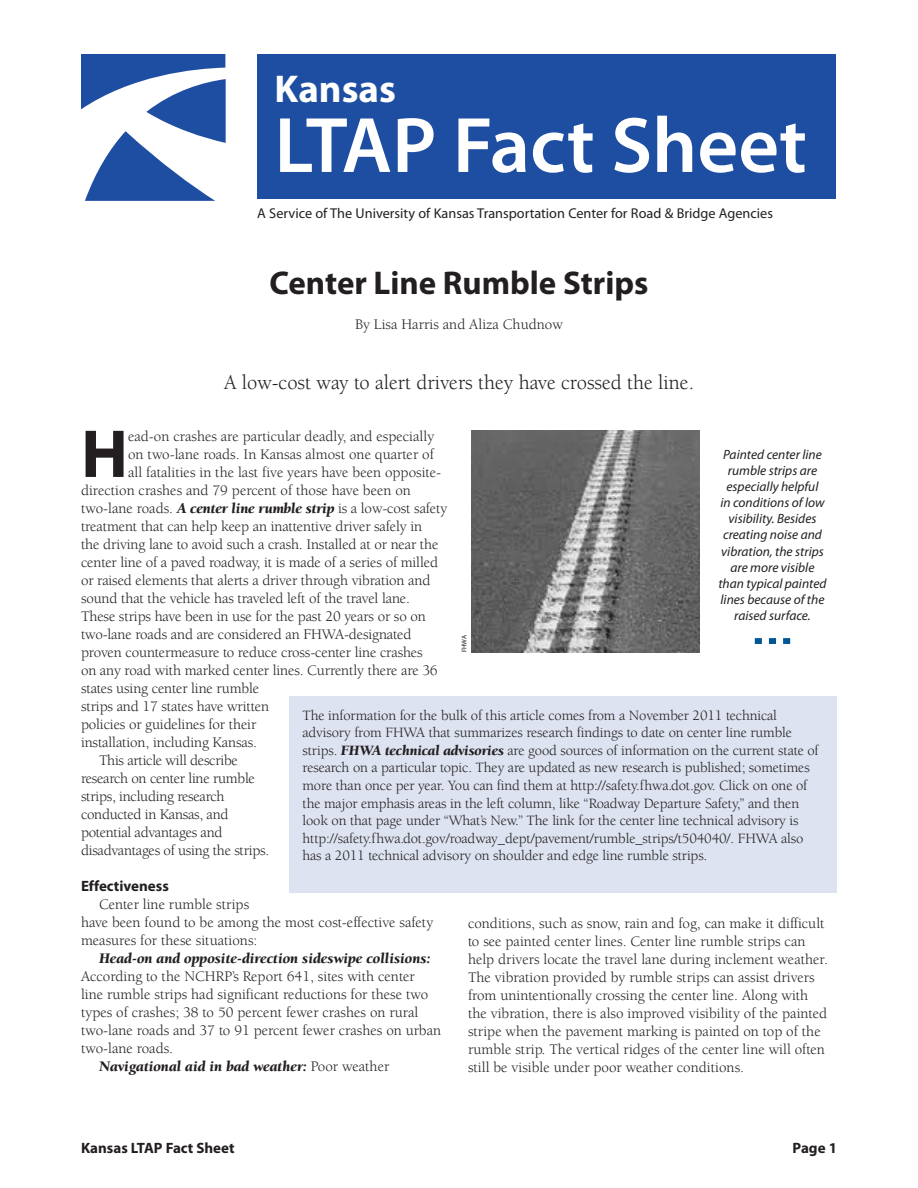
<style>
.page{position:relative;width:918px;height:1188px;background:#fff}
.page>*{position:absolute;margin:0;border:0;box-sizing:border-box;transform-origin:0 0}
.t1{font:600 79.2px "Myriad Pro";color:#fff}
.t2{font:700 68.4px "Myriad Pro";color:#231f20}
.t3{font:700 38.85px "Myriad Pro";color:#fff}
.t4{font:700 33px "Myriad Pro";color:#231f20}
.t5{font:21px "Berkeley Std";color:#231f20}
.t6{font:15px/18px "Berkeley Std";color:#231f20}
.t7{font:15px/18px "Berkeley Std";letter-spacing:-.02em;color:#231f20}
.t8{font:italic 900 15px "Berkeley Std";color:#231f20}
.t9{font:700 15px "Myriad Pro";color:#231f20}
.t10{font:14.7px/17.5px "Berkeley Std";letter-spacing:-.01em;color:#231f20}
.t11{font:14.25px "Myriad Pro";color:#231f20}
.t12{font:italic 13.5px/16.2px "Myriad Pro";color:#231f20;text-align:center}
.t13{font:6.75px "Myriad Pro";color:#231f20}
.s1{font-weight:900;font-style:italic}
.s2{font-weight:400;font-style:normal}
</style>
<div class="page">
<div style="left:257px;top:55px;width:579px;height:144px;background:#1e4ea1"></div>
<svg style="left:81px;top:54px;width:145px;height:147px"></svg>
<img style="left:471px;top:430px;width:228px;height:222px">
<svg style="left:755px;top:638px;width:35px;height:6px"></svg>
<div style="left:289px;top:696px;width:548px;height:197px;background:#dde3f0"></div>
<p class="t3" style="left:274px;top:64px;width:123px">Kansas</p>
<p class="t1" style="left:274px;top:95px;width:534px">LTAP Fact Sheet</p>
<p class="t11" style="left:257px;top:204px;width:517px">A Service of The University of Kansas Transportation Center for Road &amp; Bridge Agencies</p>
<p class="t4" style="left:270px;top:261px;width:380px">Center Line Rumble Strips</p>
<p class="t6" style="left:355px;top:316px;width:209px">By Lisa Harris and Aliza Chudnow</p>
<p class="t5" style="left:224px;top:371px;width:471px">A low-cost way to alert drivers they have crossed the line.</p>
<p class="t2" style="left:81px;top:409px;width:49px">H</p>
<p class="t6" style="left:128px;top:427px;width:308px">ead-on crashes are particular deadly, and especially</p>
<p class="t6" style="left:128px;top:445px;width:307px">on two-lane roads. In Kansas almost one quarter of</p>
<p class="t6" style="left:128px;top:463px;width:315px">all fatalities in the last five years have been opposite-</p>
<p class="t6" style="left:81px;top:481px;width:332px">direction crashes and 79 percent of those have been on</p>
<p class="t6" style="left:81px;top:499px;width:368px">two-lane roads. <span class="s1">A center line rumble strip</span> is a low-cost safety</p>
<p class="t6" style="left:81px;top:517px;width:343px">treatment that can help keep an inattentive driver safely in</p>
<p class="t6" style="left:81px;top:535px;width:359px">the driving lane to avoid such a crash. Installed at or near the</p>
<p class="t6" style="left:81px;top:553px;width:359px">center line of a paved roadway, it is made of a series of milled</p>
<p class="t6" style="left:81px;top:571px;width:351px">or raised elements that alerts a driver through vibration and</p>
<p class="t6" style="left:81px;top:589px;width:331px">sound that the vehicle has traveled left of the travel lane.</p>
<p class="t6" style="left:81px;top:607px;width:346px">These strips have been in use for the past 20 years or so on</p>
<p class="t6" style="left:81px;top:625px;width:332px">two-lane roads and are considered an FHWA-designated</p>
<p class="t6" style="left:81px;top:643px;width:343px">proven countermeasure to reduce cross-center line crashes</p>
<p class="t6" style="left:81px;top:661px;width:358px">on any road with marked center lines. Currently there are 36</p>
<p class="t6" style="left:81px;top:679px;width:180px">states using center line rumble</p>
<p class="t6" style="left:81px;top:697px;width:190px">strips and 17 states have written</p>
<p class="t6" style="left:81px;top:715px;width:177px">policies or guidelines for their</p>
<p class="t6" style="left:81px;top:733px;width:177px">installation, including Kansas.</p>
<p class="t7" style="left:81px;top:751px;width:190px;text-indent:18px">This article will describe research on center line rumble strips, including research conducted in Kansas, and potential advantages and disadvantages of using the strips.</p>
<p class="t9" style="left:81px;top:876px;width:89px">Effectiveness</p>
<p class="t6" style="left:81px;top:895px;width:354px;text-indent:18px">Center line rumble strips<br>have been found to be among the most cost-effective safety measures for these situations:</p>
<p class="t8" style="left:99px;top:950px;width:333px">Head-on and opposite-direction sideswipe collisions:</p>
<p class="t6" style="left:81px;top:967px;width:362px">According to the NCHRP’s Report 641, sites with center<br>line rumble strips had significant reductions for these two types of crashes; 38 to 50 percent fewer crashes on rural two-lane roads and 37 to 91 percent fewer crashes on urban two-lane roads.</p>
<p class="t8" style="left:99px;top:1058px;width:292px">Navigational aid in bad weather: <span class="s2">Poor weather</span></p>
<p class="t12" style="left:718px;top:446px;width:110px">Painted center line rumble strips are especially helpful<br>in conditions of low visibility. Besides creating noise and vibration, the strips are more visible than typical painted lines because of the raised surface.</p>
<p class="t13" style="left:460px;top:652px;width:19px;rotate:-90deg">FHWA</p>
<p class="t10" style="left:303px;top:707px;width:518px">The information for the bulk of this article comes from a November 2011 technical advisory from FHWA that summarizes research findings to date on center line rumble strips. <span class="s1">FHWA technical advisories</span> are good sources of information on the current state of research on a particular topic. They are updated as new research is published; sometimes more than once per year. You can find them at http://safety.fhwa.dot.gov. Click on one of the major emphasis areas in the left column, like “Roadway Departure Safety,” and then look on that page under “What’s New.” The link for the center line technical advisory is http://safety.fhwa.dot.gov/roadway_dept/pavement/rumble_strips/t504040/. FHWA also has a 2011 technical advisory on shoulder and edge line rumble strips.</p>
<p class="t6" style="left:468px;top:914px;width:361px">conditions, such as snow, rain and fog, can make it difficult to see painted center lines. Center line rumble strips can help drivers locate the travel lane during inclement weather.<br>The vibration provided by rumble strips can assist drivers from unintentionally crossing the center line. Along with the vibration, there is also improved visibility of the painted stripe when the pavement marking is painted on top of the rumble strip. The vertical ridges of the center line will often still be visible under poor weather conditions.</p>
<p class="t9" style="left:81px;top:1138px;width:155px">Kansas LTAP Fact Sheet</p>
<p class="t9" style="left:793px;top:1138px;width:46px">Page 1</p>
</div>
